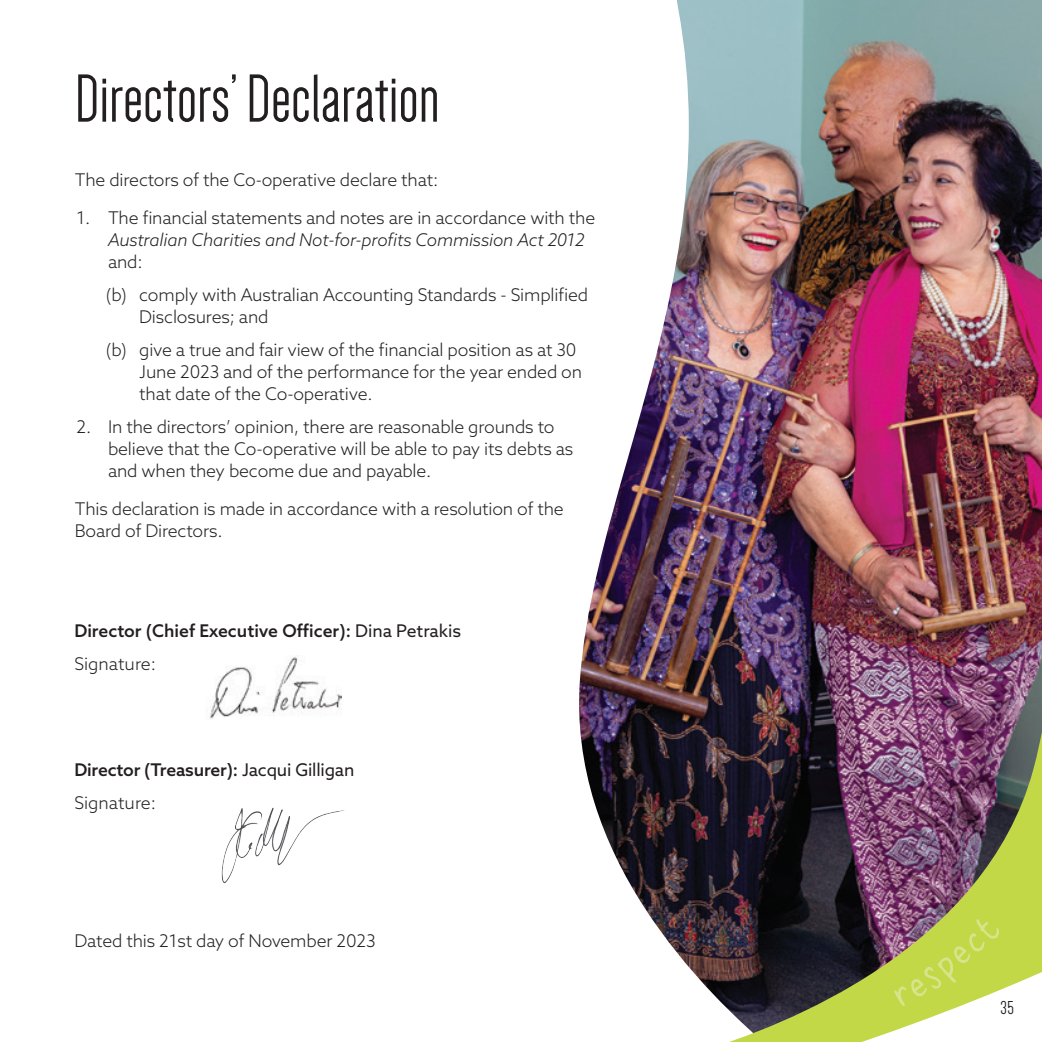
<style>
.page{position:relative;width:1042px;height:1042px;background:#fff}
.page>*{position:absolute;margin:0;border:0;box-sizing:border-box;transform-origin:0 0}
.heading_1{font:70px "Dense";color:#231f20}
.t1{font:19.25px "Dense";color:#231f20}
.t2{font:300 17.5px/22.4px "Azo Sans";letter-spacing:-.01em;color:#231f20}
.t3{font:500 17.5px/32.7px "Azo Sans";letter-spacing:-.005em;color:#231f20}
.s1{font-style:italic}
.s2{font-weight:400}
.s3{font-weight:300}
</style>
<div class="page">
<img style="left:795px;top:0;width:247px;height:437px">
<img style="left:579px;top:0;width:216px;height:955px">
<img style="left:210px;top:655px;width:132px;height:64px">
<img style="left:679px;top:437px;width:363px;height:605px">
<img style="left:221px;top:807px;width:124px;height:76px">
<svg style="left:893px;top:913px;width:109px;height:94px"></svg>
<p class="heading_1" style="left:75px;top:64px;width:366px">Directors’ Declaration</p>
<p class="t2" style="left:75px;top:169px;width:365px">The directors of the Co-operative declare that:</p>
<p class="t2" style="left:108px;top:206px;width:489px;text-indent:-32px">1. The financial statements and notes are in accordance with the<br><span class="s1">Australian Charities and Not-for-profits Commission Act 2012 </span>and:</p>
<p class="t2" style="left:139px;top:283px;width:450px;text-indent:-33px">(b) comply with Australian Accounting Standards - Simplified<br>Disclosures; and</p>
<p class="t2" style="left:139px;top:338px;width:444px;text-indent:-33px">(b) give a true and fair view of the financial position as at 30<br>June 2023 and of the performance for the year ended on that date of the Co-operative.</p>
<p class="t2" style="left:108px;top:415px;width:467px;text-indent:-32px">2. In the directors’ opinion, there are reasonable grounds to believe that the Co-operative will be able to pay its debts as and when they become due and payable.</p>
<p class="t2" style="left:75px;top:497px;width:491px">This declaration is made in accordance with a resolution of the<br>Board of Directors.</p>
<p class="t3" style="left:74px;top:614px;width:388px">Director (Chief Executive Officer): <span class="s2">Dina Petrakis</span></p>
<p class="t2" style="left:74px;top:652px;width:83px">Signature:</p>
<p class="t3" style="left:74px;top:753px;width:281px">Director (Treasurer): <span class="s2">Jacqui Gilligan<br></span><span class="s3">Signature:</span></p>
<p class="t2" style="left:74px;top:929px;width:302px">Dated this 21st day of November 2023</p>
<p class="t1" style="left:1000px;top:998px;width:15px">35</p>
</div>
